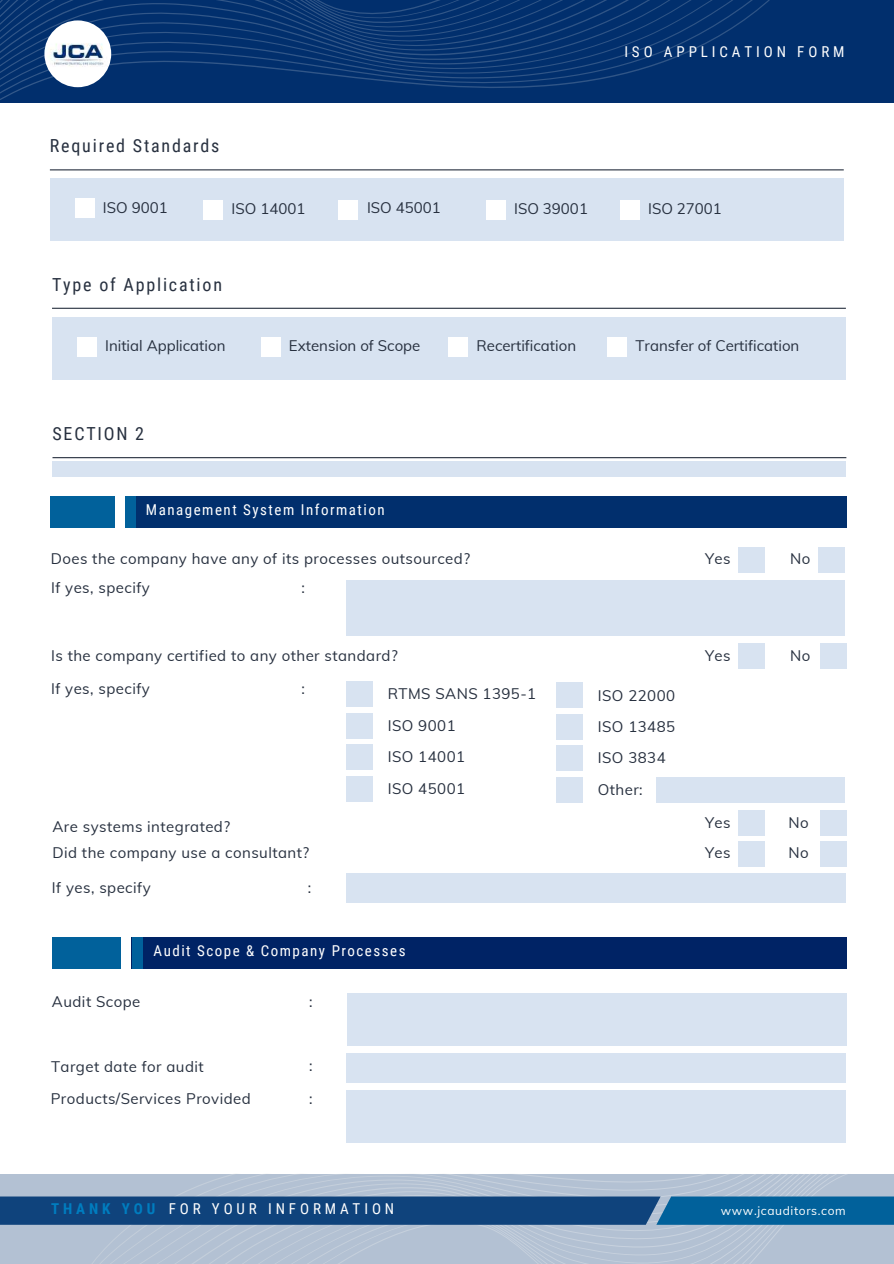
<style>
.page{position:relative;width:894px;height:1264px;background:#fff}
.page>*{position:absolute;margin:0;border:0;box-sizing:border-box;transform-origin:0 0}
.t1{font:18px "Roboto Condensed";letter-spacing:.1em;color:#27303f}
.t2{font:15px "Muli";letter-spacing:.03em;color:#27303f}
.t3{font:15px "Muli";color:#27303f}
.t4{font:15px "Roboto Condensed";letter-spacing:.1em;color:#fff}
.t5{font:15px "Roboto Condensed";letter-spacing:.26em;color:#fff}
.t6{font:12px "Muli";letter-spacing:.05em;color:#fff}
.s1{font-weight:700;color:#007dbf}
</style>
<div class="page">
<div style="left:0;top:0;width:893px;height:103px;background:#012f6d"></div>
<svg style="left:0;top:0;width:770px;height:100px"></svg>
<img style="left:44px;top:20px;width:67px;height:67px;border-radius:50%">
<div style="left:52px;top:317px;width:793px;height:62px;background:#d8e3f1"></div>
<div style="left:261px;top:337px;width:19px;height:19px;background:#fff"></div>
<div style="left:77px;top:337px;width:19px;height:19px;background:#fff"></div>
<div style="left:448px;top:337px;width:19px;height:19px;background:#fff"></div>
<div style="left:607px;top:337px;width:19px;height:19px;background:#fff"></div>
<hr style="left:52px;top:308px;width:793px;height:1px;background:#27303f">
<div style="left:0;top:1174px;width:893px;height:89px;background:#b3c1d3"></div>
<svg style="left:64px;top:1174px;width:798px;height:89px"></svg>
<div style="left:0;top:1196px;width:656px;height:28px;background:#0f437c"></div>
<div style="left:656px;top:1196px;width:237px;height:28px;background:#01619b"></div>
<div style="left:125px;top:496px;width:721px;height:31px;background:#012f6d"></div>
<div style="left:51px;top:496px;width:64px;height:31px;background:#01619b"></div>
<div style="left:125px;top:496px;width:11px;height:31px;background:#01619b"></div>
<div style="left:738px;top:547px;width:26px;height:26px;background:#d8e3f1"></div>
<div style="left:818px;top:547px;width:26px;height:26px;background:#d8e3f1"></div>
<div style="left:346px;top:580px;width:498px;height:56px;background:#d8e3f1"></div>
<div style="left:346px;top:775px;width:27px;height:26px;background:#d8e3f1"></div>
<div style="left:556px;top:777px;width:27px;height:25px;background:#d8e3f1"></div>
<div style="left:656px;top:777px;width:188px;height:25px;background:#d8e3f1"></div>
<div style="left:346px;top:681px;width:27px;height:26px;background:#d8e3f1"></div>
<div style="left:556px;top:682px;width:27px;height:26px;background:#d8e3f1"></div>
<div style="left:346px;top:712px;width:27px;height:26px;background:#d8e3f1"></div>
<div style="left:556px;top:714px;width:27px;height:25px;background:#d8e3f1"></div>
<div style="left:346px;top:744px;width:27px;height:26px;background:#d8e3f1"></div>
<div style="left:556px;top:745px;width:27px;height:26px;background:#d8e3f1"></div>
<div style="left:738px;top:643px;width:26px;height:26px;background:#d8e3f1"></div>
<div style="left:819px;top:643px;width:27px;height:26px;background:#d8e3f1"></div>
<div style="left:738px;top:810px;width:26px;height:26px;background:#d8e3f1"></div>
<div style="left:819px;top:810px;width:27px;height:26px;background:#d8e3f1"></div>
<div style="left:738px;top:840px;width:26px;height:26px;background:#d8e3f1"></div>
<div style="left:819px;top:840px;width:27px;height:26px;background:#d8e3f1"></div>
<div style="left:346px;top:873px;width:500px;height:30px;background:#d8e3f1"></div>
<div style="left:131px;top:937px;width:715px;height:31px;background:#002365"></div>
<div style="left:52px;top:937px;width:68px;height:31px;background:#01619b"></div>
<div style="left:132px;top:937px;width:11px;height:31px;background:#01619b"></div>
<div style="left:347px;top:993px;width:499px;height:52px;background:#d8e3f1"></div>
<div style="left:346px;top:1090px;width:499px;height:52px;background:#d8e3f1"></div>
<div style="left:346px;top:1053px;width:499px;height:29px;background:#d8e3f1"></div>
<div style="left:52px;top:462px;width:794px;height:15px;background:#d8e3f1"></div>
<hr style="left:52px;top:457px;width:794px;height:1px;background:#27303f">
<div style="left:50px;top:178px;width:793px;height:63px;background:#d8e3f1"></div>
<div style="left:203px;top:200px;width:19px;height:19px;background:#fff"></div>
<div style="left:75px;top:198px;width:19px;height:20px;background:#fff"></div>
<div style="left:339px;top:200px;width:19px;height:19px;background:#fff"></div>
<div style="left:486px;top:200px;width:19px;height:19px;background:#fff"></div>
<hr style="left:50px;top:169px;width:793px;height:1px;background:#27303f">
<div style="left:620px;top:200px;width:19px;height:19px;background:#fff"></div>
<p class="t1" style="left:50px;top:135px;width:171px">Required Standards</p>
<p class="t2" style="left:103px;top:198px;width:66px">ISO 9001</p>
<p class="t3" style="left:231px;top:199px;width:75px">ISO 14001</p>
<p class="t3" style="left:367px;top:198px;width:75px">ISO 45001</p>
<p class="t3" style="left:514px;top:199px;width:75px">ISO 39001</p>
<p class="t1" style="left:52px;top:274px;width:171px">Type of Application</p>
<p class="t5" style="left:624px;top:43px;width:222px">ISO APPLICATION FORM</p>
<p class="t3" style="left:648px;top:199px;width:75px">ISO 27001</p>
<p class="t3" style="left:105px;top:336px;width:122px">Initial Application</p>
<p class="t3" style="left:289px;top:336px;width:133px">Extension of Scope</p>
<p class="t3" style="left:476px;top:336px;width:101px">Recertification</p>
<p class="t3" style="left:635px;top:336px;width:165px">Transfer of Certification</p>
<p class="t1" style="left:52px;top:423px;width:93px">SECTION 2</p>
<p class="t4" style="left:146px;top:501px;width:240px">Management System Information</p>
<p class="t2" style="left:51px;top:549px;width:420px">Does the company have any of its processes outsourced?</p>
<p class="t2" style="left:704px;top:549px;width:27px">Yes</p>
<p class="t2" style="left:790px;top:549px;width:22px">No</p>
<p class="t2" style="left:51px;top:578px;width:100px">If yes, specify</p>
<p class="t2" style="left:301px;top:578px;width:5px">:</p>
<p class="t2" style="left:51px;top:645px;width:348px">Is the company certified to any other standard?</p>
<p class="t2" style="left:704px;top:645px;width:27px">Yes</p>
<p class="t2" style="left:790px;top:645px;width:22px">No</p>
<p class="t2" style="left:51px;top:679px;width:100px">If yes, specify</p>
<p class="t2" style="left:301px;top:679px;width:5px">:</p>
<p class="t2" style="left:387px;top:684px;width:150px">RTMS SANS 1395-1</p>
<p class="t2" style="left:597px;top:685px;width:79px">ISO 22000</p>
<p class="t2" style="left:387px;top:715px;width:69px">ISO 9001</p>
<p class="t2" style="left:597px;top:717px;width:79px">ISO 13485</p>
<p class="t2" style="left:387px;top:747px;width:79px">ISO 14001</p>
<p class="t2" style="left:597px;top:748px;width:69px">ISO 3834</p>
<p class="t2" style="left:387px;top:778px;width:79px">ISO 45001</p>
<p class="t2" style="left:597px;top:780px;width:46px">Other:</p>
<p class="t2" style="left:52px;top:817px;width:179px">Are systems integrated?</p>
<p class="t2" style="left:704px;top:812px;width:27px">Yes</p>
<p class="t2" style="left:788px;top:812px;width:22px">No</p>
<p class="t2" style="left:52px;top:843px;width:258px">Did the company use a consultant?</p>
<p class="t2" style="left:704px;top:843px;width:27px">Yes</p>
<p class="t2" style="left:788px;top:843px;width:22px">No</p>
<p class="t2" style="left:52px;top:877px;width:100px">If yes, specify</p>
<p class="t2" style="left:308px;top:877px;width:5px">:</p>
<p class="t4" style="left:153px;top:942px;width:253px">Audit Scope &amp; Company Processes</p>
<p class="t2" style="left:52px;top:991px;width:90px">Audit Scope</p>
<p class="t2" style="left:309px;top:991px;width:5px">:</p>
<p class="t2" style="left:51px;top:1057px;width:154px">Target date for audit</p>
<p class="t2" style="left:309px;top:1055px;width:5px">:</p>
<p class="t2" style="left:51px;top:1088px;width:201px">Products/Services Provided</p>
<p class="t2" style="left:309px;top:1088px;width:5px">:</p>
<p class="t5" style="left:51px;top:1200px;width:344px"><span class="s1">THANK YOU</span> FOR YOUR INFORMATION</p>
<p class="t6" style="left:720px;top:1202px;width:126px">www.jcauditors.com</p>
</div>
